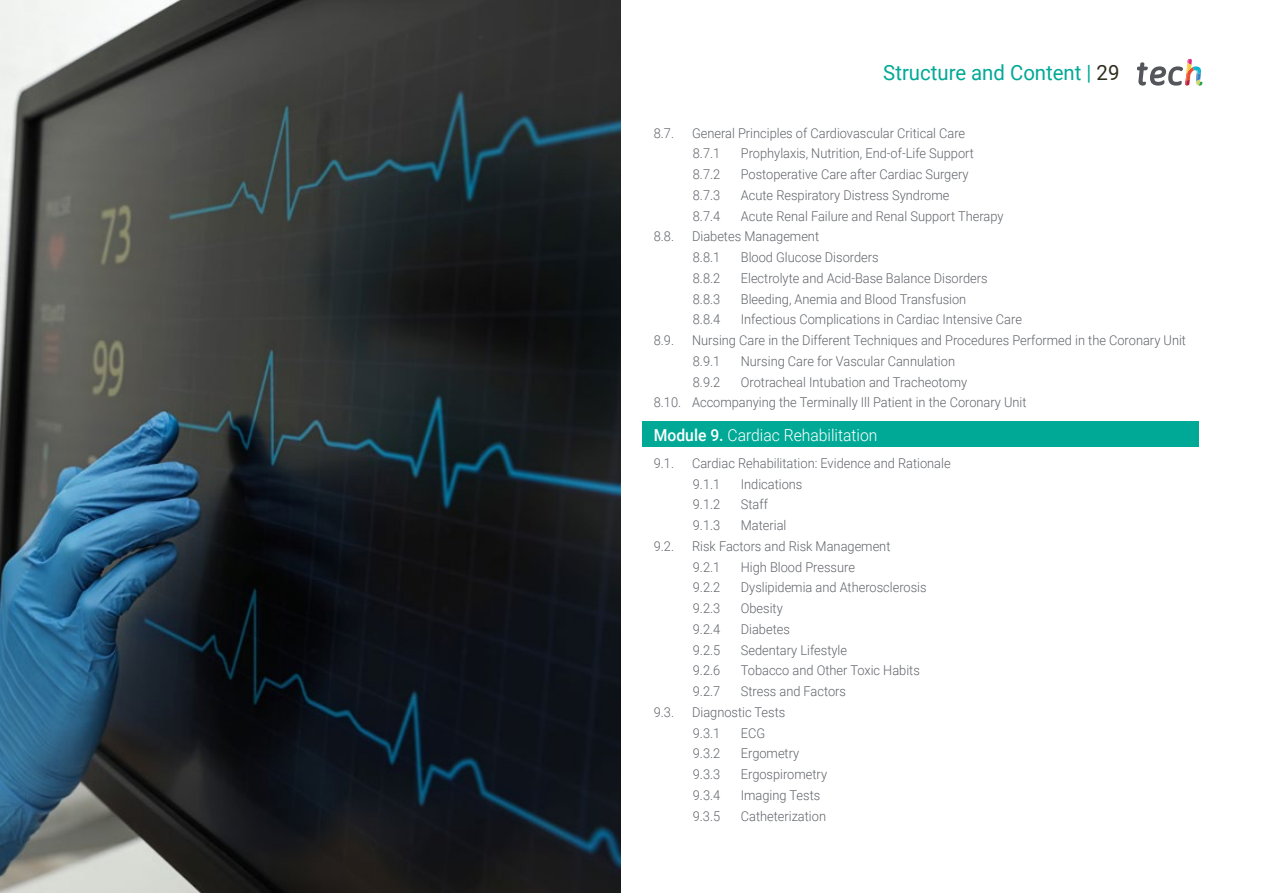
<style>
.page{position:relative;width:1263px;height:893px;background:#fff}
.page>*{position:absolute;margin:0;border:0;box-sizing:border-box;transform-origin:0 0}
.t1{font:21px "Roboto";color:#00a996}
.t2{font:300 16.5px "Roboto";color:#fff;scale:.95 1}
.t3{font:300 13.5px/20.7px "Roboto";color:#61646a;scale:.95 1}
.s1{color:#312e20}
.s2{font-weight:500}
</style>
<div class="page">
<svg style="left:1137px;top:59px;width:65px;height:27px"></svg>
<div style="left:643px;top:422px;width:556px;height:25px;background:#00a996"></div>
<img style="left:0;top:0;width:621px;height:893px">
<h1 class="t1" style="left:883px;top:57px;width:238px">Structure and Content | <span class="s1">29</span></h1>
<p class="t3" style="left:654px;top:122px;width:23px">8.7.</p>
<p class="t3" style="left:692px;top:122px;width:289px">General Principles of Cardiovascular Critical Care<br>8.7.1</p>
<p class="t3" style="left:741px;top:143px;width:247px">Prophylaxis, Nutrition, End-of-Life Support</p>
<p class="t3" style="left:693px;top:164px;width:30px">8.7.2</p>
<p class="t3" style="left:741px;top:164px;width:241px">Postoperative Care after Cardiac Surgery</p>
<p class="t3" style="left:693px;top:184px;width:30px">8.7.3</p>
<p class="t3" style="left:741px;top:184px;width:221px">Acute Respiratory Distress Syndrome</p>
<p class="t3" style="left:693px;top:205px;width:30px">8.7.4</p>
<p class="t3" style="left:741px;top:205px;width:278px">Acute Renal Failure and Renal Support Therapy</p>
<p class="t3" style="left:654px;top:226px;width:23px">8.8.</p>
<p class="t3" style="left:692px;top:226px;width:135px">Diabetes Management<br>8.8.1</p>
<p class="t3" style="left:741px;top:247px;width:147px">Blood Glucose Disorders</p>
<p class="t3" style="left:693px;top:267px;width:30px">8.8.2</p>
<p class="t3" style="left:741px;top:267px;width:261px">Electrolyte and Acid-Base Balance Disorders</p>
<p class="t3" style="left:693px;top:288px;width:30px">8.8.3</p>
<p class="t3" style="left:741px;top:288px;width:239px">Bleeding, Anemia and Blood Transfusion</p>
<p class="t3" style="left:693px;top:309px;width:30px">8.8.4</p>
<p class="t3" style="left:741px;top:309px;width:297px">Infectious Complications in Cardiac Intensive Care</p>
<p class="t3" style="left:654px;top:330px;width:23px">8.9.</p>
<p class="t3" style="left:692px;top:330px;width:521px">Nursing Care in the Different Techniques and Procedures Performed in the Coronary Unit<br>8.9.1</p>
<p class="t3" style="left:741px;top:350px;width:227px">Nursing Care for Vascular Cannulation</p>
<p class="t3" style="left:654px;top:371px;width:394px;text-indent:87px">Orotracheal Intubation and Tracheotomy<br>8.10. Accompanying the Terminally Ill Patient in the Coronary Unit</p>
<p class="t2" style="left:654px;top:423px;width:237px"><span class="s2">Module 9.</span> Cardiac Rehabilitation</p>
<p class="t3" style="left:654px;top:452px;width:23px">9.1.</p>
<p class="t3" style="left:692px;top:452px;width:274px">Cardiac Rehabilitation: Evidence and Rationale<br>9.1.1</p>
<p class="t3" style="left:693px;top:371px;width:30px">8.9.2</p>
<p class="t3" style="left:741px;top:473px;width:66px">Indications</p>
<p class="t3" style="left:693px;top:494px;width:30px">9.1.2</p>
<p class="t3" style="left:741px;top:494px;width:30px">Staff</p>
<p class="t3" style="left:693px;top:514px;width:30px">9.1.3</p>
<p class="t3" style="left:741px;top:514px;width:50px">Material</p>
<p class="t3" style="left:654px;top:535px;width:23px">9.2.</p>
<p class="t3" style="left:692px;top:535px;width:210px">Risk Factors and Risk Management<br>9.2.1</p>
<p class="t3" style="left:741px;top:556px;width:122px">High Blood Pressure</p>
<p class="t3" style="left:693px;top:577px;width:30px">9.2.2</p>
<p class="t3" style="left:741px;top:577px;width:197px">Dyslipidemia and Atherosclerosis</p>
<p class="t3" style="left:693px;top:597px;width:30px">9.2.3</p>
<p class="t3" style="left:741px;top:597px;width:46px">Obesity</p>
<p class="t3" style="left:693px;top:618px;width:30px">9.2.4</p>
<p class="t3" style="left:741px;top:618px;width:53px">Diabetes</p>
<p class="t3" style="left:693px;top:639px;width:30px">9.2.5</p>
<p class="t3" style="left:741px;top:639px;width:113px">Sedentary Lifestyle</p>
<p class="t3" style="left:693px;top:660px;width:30px">9.2.6</p>
<p class="t3" style="left:741px;top:660px;width:190px">Tobacco and Other Toxic Habits</p>
<p class="t3" style="left:693px;top:680px;width:30px">9.2.7</p>
<p class="t3" style="left:741px;top:680px;width:112px">Stress and Factors</p>
<p class="t3" style="left:654px;top:701px;width:23px">9.3.</p>
<p class="t3" style="left:692px;top:701px;width:100px">Diagnostic Tests<br>9.3.1</p>
<p class="t3" style="left:741px;top:722px;width:27px">ECG</p>
<p class="t3" style="left:693px;top:743px;width:30px">9.3.2</p>
<p class="t3" style="left:741px;top:743px;width:63px">Ergometry</p>
<p class="t3" style="left:693px;top:763px;width:30px">9.3.3</p>
<p class="t3" style="left:741px;top:763px;width:92px">Ergospirometry</p>
<p class="t3" style="left:693px;top:784px;width:30px">9.3.4</p>
<p class="t3" style="left:741px;top:784px;width:85px">Imaging Tests</p>
<p class="t3" style="left:693px;top:805px;width:30px">9.3.5</p>
<p class="t3" style="left:741px;top:805px;width:91px">Catheterization</p>
</div>
